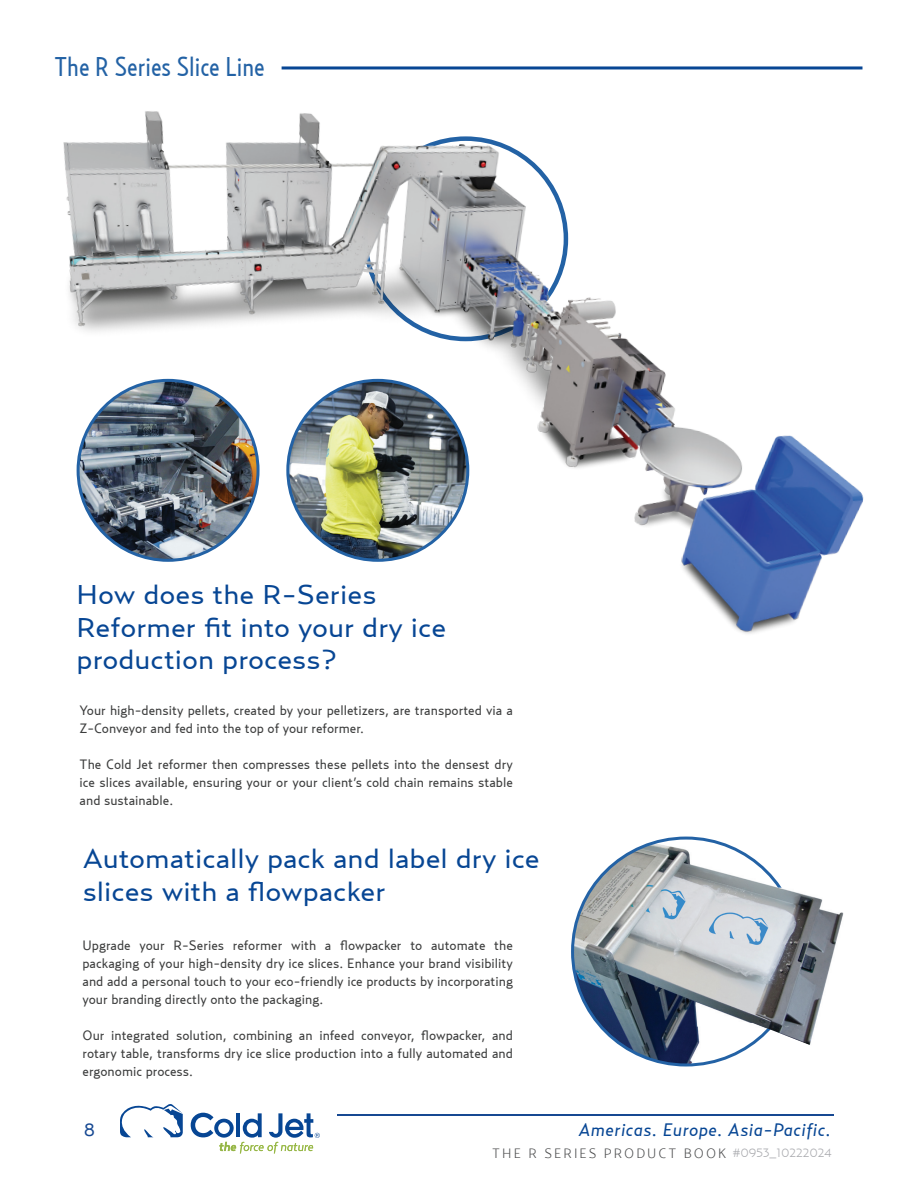
<style>
.page{position:relative;width:918px;height:1188px;background:#fff}
.page>*{position:absolute;margin:0;border:0;box-sizing:border-box;transform-origin:0 0}
.t1{font:27px/32.4px "Relay Wide";color:#074694}
.t2{font:27px "Relay Cond";color:#2362a5}
.t3{font:italic 18px "Relay";letter-spacing:.025em;color:#074694}
.t4{font:18px "Relay";color:#164892}
.t5{font:13.5px/18px "Relay";color:#3c3d3d;text-align:justify}
.t6{font:300 13.5px "Relay";letter-spacing:.15em;color:#4b4c4d}
.s1{font-family:"Relay Wide";font-size:12px;color:#a8a9ad}
</style>
<div class="page">
<svg style="left:120px;top:1104px;width:63px;height:33px"></svg>
<svg style="left:191px;top:1113px;width:129px;height:40px"></svg>
<hr style="left:338px;top:1115px;width:496px;height:1px;background:#164892">
<img style="left:63px;top:67px;width:801px;height:567px">
<hr style="left:282px;top:66px;width:580px;height:3px;background:#074694">
<img style="left:573px;top:838px;width:227px;height:227px;border-radius:113px">
<img style="left:645px;top:888px;width:199px;height:159px">
<img style="left:78px;top:380px;width:180px;height:180px;border-radius:90px">
<img style="left:288px;top:380px;width:180px;height:180px;border-radius:90px">
<p class="t2" style="left:54px;top:50px;width:212px">The R Series Slice Line</p>
<p class="t1" style="left:77px;top:578px;width:371px">How does the R-Series<br>Reformer fit into your dry ice production process?</p>
<p class="t5" style="left:80px;top:701px;width:435px">Your high-density pellets, created by your pelletizers, are transported via a<br>Z-Conveyor and fed into the top of your reformer.</p>
<p class="t5" style="left:80px;top:755px;width:435px">The Cold Jet reformer then compresses these pellets into the densest dry ice slices available, ensuring your or your client’s cold chain remains stable and sustainable.</p>
<p class="t1" style="left:83px;top:842px;width:459px">Automatically pack and label dry ice slices with a flowpacker</p>
<p class="t5" style="left:83px;top:936px;width:432px">Upgrade your R-Series reformer with a flowpacker to automate the packaging of your high-density dry ice slices. Enhance your brand visibility and add a personal touch to your eco-friendly ice products by incorporating your branding directly onto the packaging.</p>
<p class="t5" style="left:83px;top:1026px;width:432px">Our integrated solution, combining an infeed conveyor, flowpacker, and rotary table, transforms dry ice slice production into a fully automated and ergonomic process.</p>
<h2 class="t4" style="left:84px;top:1119px;width:12px">8</h2>
<h2 class="t3" style="left:579px;top:1119px;width:254px">Americas. Europe. Asia-Pacific.</h2>
<p class="t6" style="left:492px;top:1145px;width:341px">THE R SERIES PRODUCT BOOK <span class="s1">#0953_10222024</span></p>
</div>
